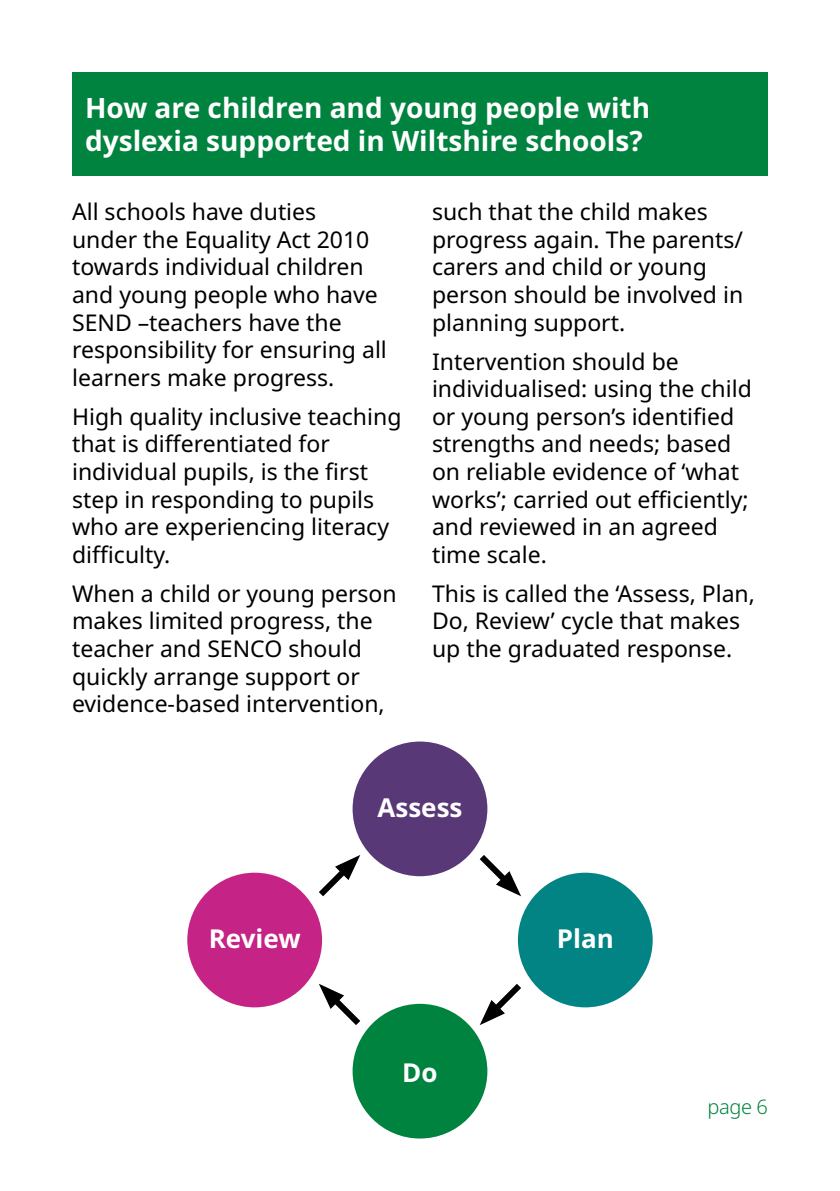
<style>
.page{position:relative;width:840px;height:1191px;background:#fff}
.page>*{position:absolute;margin:0;border:0;box-sizing:border-box;transform-origin:0 0}
.t1{font:700 28px/33.6px "Noto Sans";color:#fff}
.t2{font:700 26px "Noto Sans";color:#fff}
.t3{font:23px/27.6px "Noto Sans";color:#000}
.t4{font:300 20px "Noto Sans";color:#00833e}
</style>
<div class="page">
<div style="left:72px;top:72px;width:695px;height:104px;background:#00833e"></div>
<div style="left:352px;top:741px;width:135px;height:135px;background:#583876;border-radius:50%"></div>
<div style="left:187px;top:872px;width:135px;height:135px;background:#c52385;border-radius:50%"></div>
<div style="left:517px;top:872px;width:135px;height:135px;background:#028384;border-radius:50%"></div>
<div style="left:352px;top:1003px;width:135px;height:135px;background:#00833e;border-radius:50%"></div>
<svg style="left:319px;top:855px;width:41px;height:42px"></svg>
<svg style="left:473px;top:848px;width:48px;height:48px"></svg>
<svg style="left:479px;top:983px;width:42px;height:42px"></svg>
<svg style="left:319px;top:984px;width:47px;height:47px"></svg>
<p class="t1" style="left:85px;top:91px;width:566px">How are children and young people with dyslexia supported in Wiltshire schools?</p>
<p class="t3" style="left:72px;top:199px;width:316px">All schools have duties under the Equality Act 2010 towards individual children and young people who have<br>SEND –teachers have the responsibility for ensuring all learners make progress.</p>
<p class="t3" style="left:72px;top:403px;width:331px">High quality inclusive teaching that is differentiated for individual pupils, is the first step in responding to pupils who are experiencing literacy difficulty.</p>
<p class="t3" style="left:72px;top:580px;width:326px">When a child or young person makes limited progress, the teacher and SENCO should quickly arrange support or evidence-based intervention,</p>
<p class="t3" style="left:432px;top:199px;width:312px">such that the child makes progress again. The parents/ carers and child or young person should be involved in planning support.</p>
<p class="t3" style="left:432px;top:348px;width:321px">Intervention should be individualised: using the child or young person’s identified strengths and needs; based on reliable evidence of ‘what works’; carried out efficiently; and reviewed in an agreed time scale.</p>
<p class="t3" style="left:432px;top:580px;width:324px">This is called the ‘Assess, Plan,<br>Do, Review’ cycle that makes up the graduated response.</p>
<p class="t2" style="left:377px;top:789px;width:86px">Assess</p>
<p class="t2" style="left:208px;top:920px;width:93px">Review</p>
<p class="t2" style="left:556px;top:920px;width:59px">Plan</p>
<p class="t2" style="left:402px;top:1054px;width:37px">Do</p>
<p class="t4" style="left:707px;top:1092px;width:62px">page 6</p>
</div>
